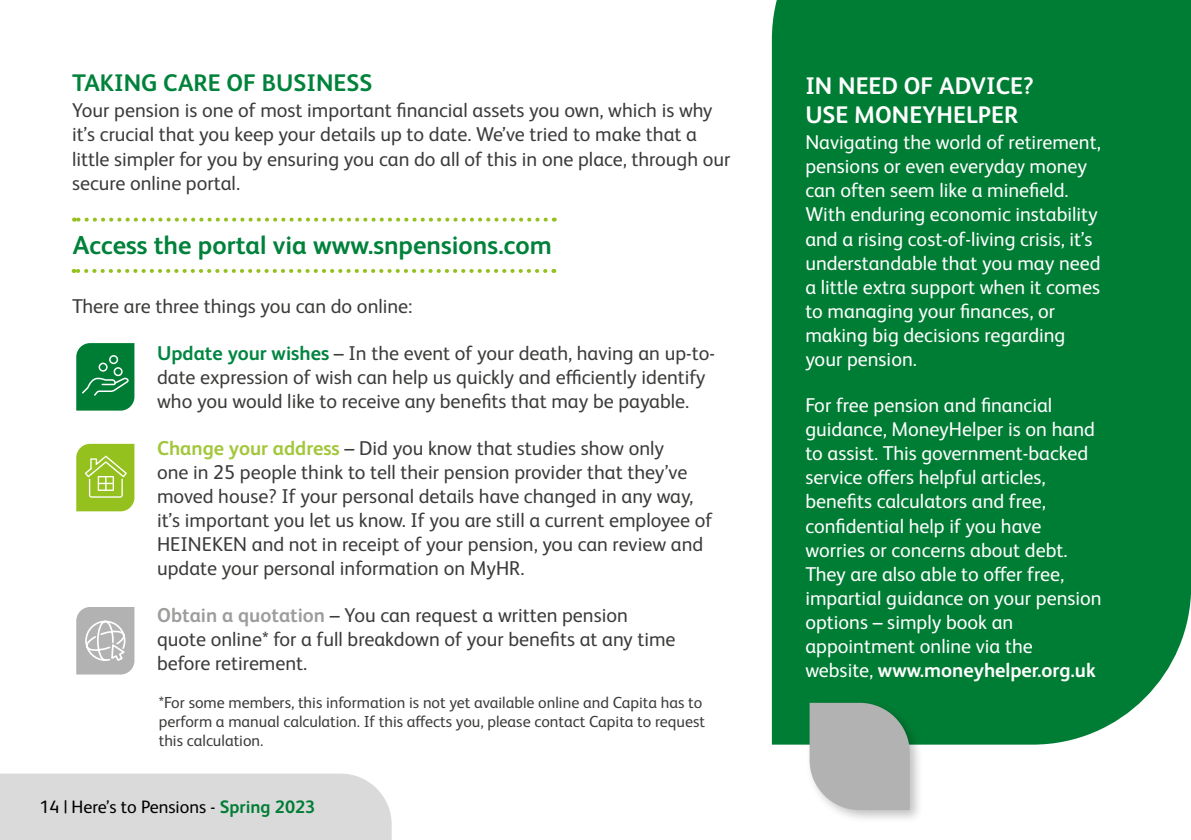
<style>
.page{position:relative;width:1191px;height:840px;background:#fff}
.page>*{position:absolute;margin:0;border:0;box-sizing:border-box;transform-origin:0 0}
.t1{font:700 26px "HEINEKEN Core";color:#00823b}
.t2{font:700 24px/28.8px "HEINEKEN Core";color:#fff}
.t3{font:700 24px "HEINEKEN Core";color:#00823b}
.t4{font:20px/24px "HEINEKEN Core";color:#3c3c3b}
.t5{font:20px/24px "HEINEKEN Core";color:#fff}
.t6{font:18px "HEINEKEN Core";color:#000}
.t7{font:16px/19.2px "HEINEKEN Core";color:#3c3c3b}
.s1{font-weight:700;color:#008641}
.s2{font-weight:700;color:#a2c73a}
.s3{font-weight:700;color:#9d9d9c}
.s4{font-weight:700;color:#007d35}
.s5{font-weight:700}
</style>
<div class="page">
<div style="left:0;top:773px;width:392px;height:66px;background:#dadada"></div>
<div style="left:772px;top:0;width:419px;height:744px;background:#007d35"></div>
<div style="left:804px;top:697px;width:120px;height:126px;background:#000;opacity:.25"></div>
<svg style="left:809px;top:702px;width:100px;height:107px;background:#acb2ae"></svg>
<svg style="left:74px;top:217px;width:472px;height:4px"></svg>
<svg style="left:74px;top:269px;width:471px;height:4px"></svg>
<svg style="left:76px;top:443px;width:58px;height:68px;background:#a2c83b"></svg>
<svg style="left:76px;top:343px;width:58px;height:67px;background:#178947"></svg>
<svg style="left:76px;top:607px;width:58px;height:67px;background:#bdbcbc"></svg>
<p class="t3" style="left:72px;top:65px;width:302px">TAKING CARE OF BUSINESS</p>
<p class="t4" style="left:72px;top:97px;width:660px">Your pension is one of most important financial assets you own, which is why it’s crucial that you keep your details up to date. We’ve tried to make that a little simpler for you by ensuring you can do all of this in one place, through our secure online portal.</p>
<h1 class="t1" style="left:73px;top:226px;width:480px">Access the portal via www.snpensions.com</h1>
<p class="t4" style="left:72px;top:293px;width:342px">There are three things you can do online:</p>
<p class="t4" style="left:157px;top:339px;width:559px"><span class="s1">Update your wishes</span> – In the event of your death, having an up-to&shy;date expression of wish can help us quickly and efficiently identify who you would like to receive any benefits that may be payable.</p>
<p class="t4" style="left:157px;top:434px;width:557px"><span class="s2">Change your address</span> – Did you know that studies show only<br>one in 25 people think to tell their pension provider that they’ve moved house? If your personal details have changed in any way, it’s important you let us know. If you are still a current employee of HEINEKEN and not in receipt of your pension, you can review and update your personal information on MyHR.</p>
<p class="t4" style="left:157px;top:601px;width:520px"><span class="s3">Obtain a quotation</span> – You can request a written pension quote online* for a full breakdown of your benefits at any time before retirement.</p>
<p class="t7" style="left:159px;top:691px;width:548px">*For some members, this information is not yet available online and Capita has to perform a manual calculation. If this affects you, please contact Capita to request this calculation.</p>
<p class="t6" style="left:40px;top:793px;width:277px">14 | Here’s to Pensions - <span class="s4">Spring 2023</span></p>
<p class="t2" style="left:805px;top:70px;width:230px">IN NEED OF ADVICE?<br>USE MONEYHELPER</p>
<p class="t5" style="left:805px;top:129px;width:297px">Navigating the world of retirement, pensions or even everyday money can often seem like a minefield.<br>With enduring economic instability and a rising cost-of-living crisis, it’s understandable that you may need a little extra support when it comes to managing your finances, or making big decisions regarding your pension.</p>
<p class="t5" style="left:805px;top:392px;width:298px">For free pension and financial guidance, MoneyHelper is on hand to assist. This government-backed service offers helpful articles, benefits calculators and free, confidential help if you have worries or concerns about debt.<br>They are also able to offer free, impartial guidance on your pension options – simply book an appointment online via the website, <span class="s5">www.moneyhelper.org.uk</span></p>
</div>
